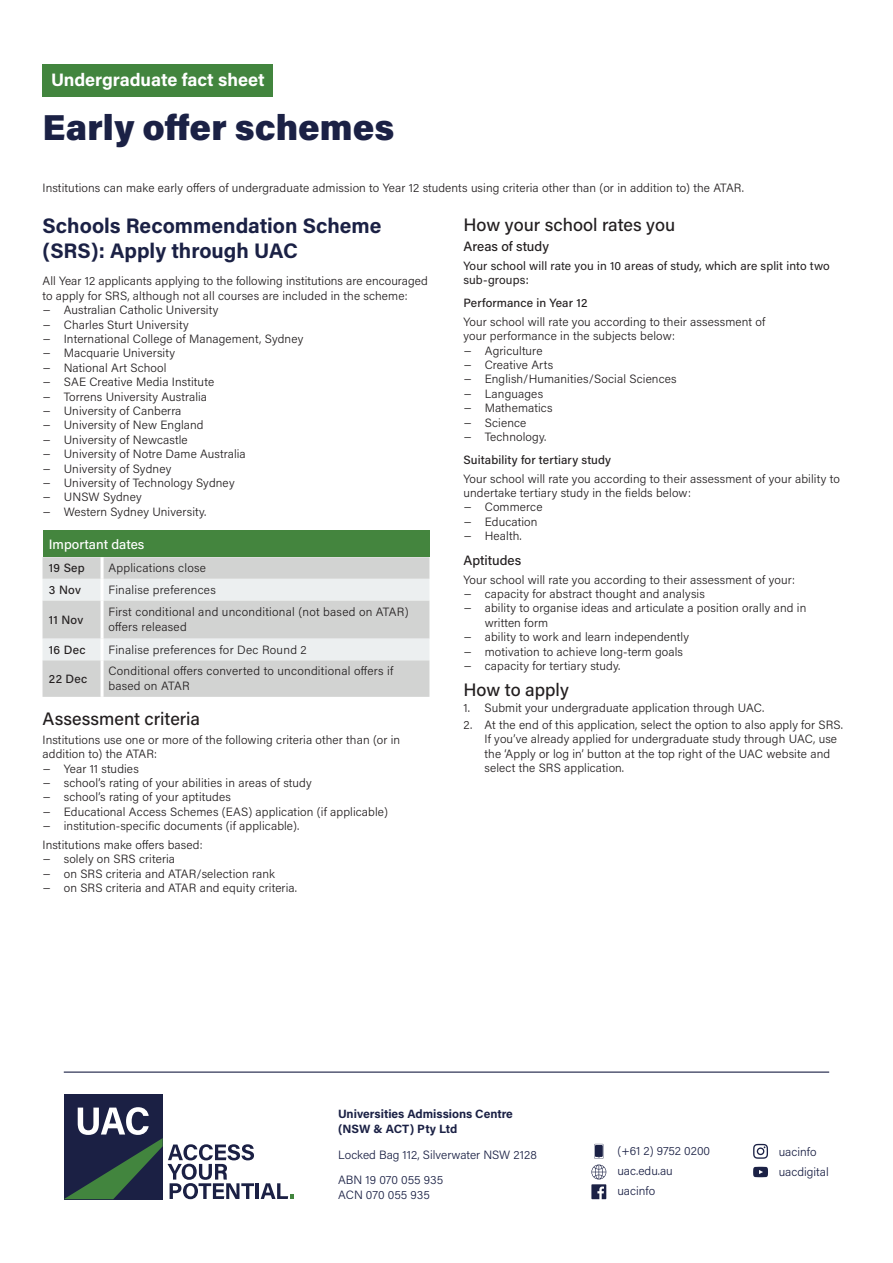
<style>
.page{position:relative;width:893px;height:1263px;background:#fff}
.page>*{position:absolute;margin:0;border:0;box-sizing:border-box;transform-origin:0 0}
.Heading_1{font:900 36px "Acumin Pro";color:#1b2145}
.Heading_2{font:700 21px/25.2px "Acumin Pro";color:#1b2145}
.Heading_3{font:500 18px "Acumin Pro";color:#231f20}
.t1{font:700 18px "Acumin Pro";color:#fff}
.Heading_5{font:500 13.5px "Acumin Pro";color:#231f20}
.Table_Heading_1{font:500 13.5px "Acumin Pro";color:#fff}
.Numbered_List{font:300 12px/14.4px "Acumin Pro";letter-spacing:.01em;color:#231f20}
.Body-before_Bullet_1{font:300 12px/14.4px "Acumin Pro";letter-spacing:.01em;color:#231f20}
.Table_Body_L{font:300 12px/15px "Acumin Pro";letter-spacing:.02em;color:#231f20}
.Intro{font:300 12px "Acumin Pro";letter-spacing:.01em;color:#231f20}
.t2{font:300 12px/20px "Acumin Pro";color:#1b2145}
.Body{font:12px/14.4px "Acumin Pro";letter-spacing:.01em;color:#231f20}
.Body-2{font:500 12px "Acumin Pro";letter-spacing:.01em;color:#231f20}
.t3{font:700 12px/15px "Acumin Pro";color:#1b2145}
.Table_Body_L-2{font:500 12px "Acumin Pro";letter-spacing:.02em;color:#231f20}
</style>
<div class="page">
<div style="left:43px;top:64px;width:230px;height:33px;background:#42853e"></div>
<svg style="left:753px;top:1167px;width:15px;height:10px"></svg>
<svg style="left:753px;top:1144px;width:15px;height:15px"></svg>
<svg style="left:591px;top:1144px;width:15px;height:55px"></svg>
<div style="left:64px;top:1094px;width:99px;height:105px;background:#1b2044"></div>
<svg style="left:64px;top:1107px;width:190px;height:92px"></svg>
<hr style="left:256px;top:1183px;width:3px;height:16px;background:#1b2044">
<svg style="left:261px;top:1183px;width:32px;height:16px"></svg>
<hr style="left:64px;top:1071px;width:765px;height:2px;background:#1b2145">
<div style="left:43px;top:530px;width:386px;height:27px;background:#44853e"></div>
<div style="left:43px;top:557px;width:386px;height:140px;background:#d2d3d2"></div>
<svg style="left:43px;top:579px;width:386px;height:81px"></svg>
<hr style="left:101px;top:557px;width:3px;height:22px;background:#fff">
<hr style="left:101px;top:579px;width:3px;height:21px;background:#fff">
<hr style="left:101px;top:600px;width:3px;height:39px;background:#fff">
<hr style="left:101px;top:639px;width:3px;height:21px;background:#fff">
<hr style="left:101px;top:660px;width:3px;height:37px;background:#fff">
<h3 class="t1" style="left:51px;top:67px;width:215px">Undergraduate fact sheet</h3>
<p class="Heading_1" style="left:43px;top:102px;width:353px">Early offer schemes</p>
<p class="Intro" style="left:43px;top:180px;width:703px">Institutions can make early offers of undergraduate admission to Year 12 students using criteria other than (or in addition to) the ATAR.</p>
<p class="Heading_2" style="left:43px;top:212px;width:341px">Schools Recommendation Scheme (SRS): Apply through UAC</p>
<p class="Body-before_Bullet_1" style="left:43px;top:273px;width:387px">All Year 12 applicants applying to the following institutions are encouraged to apply for SRS, although not all courses are included in the scheme:</p>
<p class="Numbered_List" style="left:43px;top:302px;width:177px">− Australian Catholic University</p>
<p class="Numbered_List" style="left:43px;top:317px;width:148px">− Charles Sturt University</p>
<p class="Numbered_List" style="left:43px;top:331px;width:262px">− International College of Management, Sydney</p>
<p class="Numbered_List" style="left:43px;top:345px;width:134px">− Macquarie University</p>
<p class="Numbered_List" style="left:43px;top:360px;width:126px">− National Art School</p>
<p class="Numbered_List" style="left:43px;top:374px;width:173px">− SAE Creative Media Institute</p>
<p class="Numbered_List" style="left:43px;top:389px;width:166px">− Torrens University Australia</p>
<p class="Numbered_List" style="left:43px;top:403px;width:140px">− University of Canberra</p>
<p class="Numbered_List" style="left:43px;top:417px;width:163px">− University of New England</p>
<p class="Numbered_List" style="left:43px;top:432px;width:147px">− University of Newcastle</p>
<p class="Numbered_List" style="left:43px;top:446px;width:205px">− University of Notre Dame Australia</p>
<p class="Numbered_List" style="left:43px;top:461px;width:130px">− University of Sydney</p>
<p class="Numbered_List" style="left:43px;top:475px;width:194px">− University of Technology Sydney</p>
<p class="Numbered_List" style="left:43px;top:489px;width:101px">− UNSW Sydney</p>
<p class="Numbered_List" style="left:43px;top:504px;width:165px">− Western Sydney University.</p>
<p class="Table_Heading_1" style="left:49px;top:535px;width:97px">Important dates</p>
<p class="Table_Body_L-2" style="left:49px;top:560px;width:37px">19 Sep</p>
<p class="Table_Body_L" style="left:108px;top:560px;width:99px">Applications close</p>
<p class="Table_Body_L-2" style="left:49px;top:581px;width:34px">3 Nov</p>
<p class="Table_Body_L" style="left:108px;top:582px;width:109px">Finalise preferences</p>
<p class="Table_Body_L-2" style="left:49px;top:611px;width:36px">11 Nov</p>
<p class="Table_Body_L" style="left:108px;top:604px;width:302px">First conditional and unconditional (not based on ATAR) offers released</p>
<p class="Table_Body_L-2" style="left:49px;top:641px;width:38px">16 Dec</p>
<p class="Table_Body_L" style="left:108px;top:642px;width:200px">Finalise preferences for Dec Round 2</p>
<p class="Table_Body_L-2" style="left:49px;top:670px;width:40px">22 Dec</p>
<p class="Table_Body_L" style="left:108px;top:663px;width:286px">Conditional offers converted to unconditional offers if based on ATAR</p>
<p class="Heading_3" style="left:43px;top:706px;width:159px">Assessment criteria</p>
<p class="Body-before_Bullet_1" style="left:43px;top:732px;width:359px">Institutions use one or more of the following criteria other than (or in addition to) the ATAR:</p>
<p class="Numbered_List" style="left:43px;top:761px;width:98px">− Year 11 studies</p>
<p class="Numbered_List" style="left:43px;top:775px;width:271px">− school’s rating of your abilities in areas of study</p>
<p class="Numbered_List" style="left:43px;top:790px;width:190px">− school’s rating of your aptitudes</p>
<p class="Numbered_List" style="left:43px;top:804px;width:347px">− Educational Access Schemes (EAS) application (if applicable)</p>
<p class="Numbered_List" style="left:43px;top:818px;width:258px">− institution-specific documents (if applicable).</p>
<p class="Body-before_Bullet_1" style="left:43px;top:837px;width:162px">Institutions make offers based:</p>
<p class="Numbered_List" style="left:43px;top:851px;width:134px">− solely on SRS criteria</p>
<p class="Numbered_List" style="left:43px;top:866px;width:234px">− on SRS criteria and ATAR/selection rank</p>
<p class="Numbered_List" style="left:43px;top:880px;width:256px">− on SRS criteria and ATAR and equity criteria.</p>
<p class="Heading_3" style="left:463px;top:212px;width:213px">How your school rates you</p>
<p class="Heading_5" style="left:463px;top:237px;width:87px">Areas of study</p>
<p class="Body" style="left:463px;top:258px;width:368px">Your school will rate you in 10 areas of study, which are split into two sub-groups:</p>
<p class="Body-2" style="left:463px;top:295px;width:125px">Performance in Year 12</p>
<p class="Body-before_Bullet_1" style="left:463px;top:314px;width:303px">Your school will rate you according to their assessment of your performance in the subjects below:</p>
<p class="Numbered_List" style="left:463px;top:343px;width:80px">− Agriculture</p>
<p class="Numbered_List" style="left:463px;top:357px;width:91px">− Creative Arts</p>
<p class="Numbered_List" style="left:463px;top:372px;width:215px">− English/Humanities/Social Sciences</p>
<p class="Numbered_List" style="left:463px;top:386px;width:81px">− Languages</p>
<p class="Numbered_List" style="left:463px;top:400px;width:91px">− Mathematics</p>
<p class="Numbered_List" style="left:463px;top:415px;width:64px">− Science</p>
<p class="Numbered_List" style="left:463px;top:429px;width:84px">− Technology.</p>
<p class="Body-2" style="left:463px;top:451px;width:149px">Suitability for tertiary study</p>
<p class="Body-before_Bullet_1" style="left:463px;top:471px;width:378px">Your school will rate you according to their assessment of your ability to undertake tertiary study in the fields below:</p>
<p class="Numbered_List" style="left:463px;top:500px;width:81px">− Commerce</p>
<p class="Numbered_List" style="left:463px;top:514px;width:76px">− Education</p>
<p class="Numbered_List" style="left:463px;top:528px;width:60px">− Health.</p>
<p class="Heading_5" style="left:463px;top:551px;width:59px">Aptitudes</p>
<p class="Body-before_Bullet_1" style="left:463px;top:572px;width:333px">Your school will rate you according to their assessment of your:</p>
<p class="Numbered_List" style="left:463px;top:586px;width:243px">− capacity for abstract thought and analysis</p>
<p class="Numbered_List" style="left:485px;top:601px;width:323px;text-indent:-21px">− ability to organise ideas and articulate a position orally and in written form</p>
<p class="Numbered_List" style="left:463px;top:629px;width:227px">− ability to work and learn independently</p>
<p class="Numbered_List" style="left:463px;top:644px;width:221px">− motivation to achieve long-term goals</p>
<p class="Numbered_List" style="left:463px;top:658px;width:158px">− capacity for tertiary study.</p>
<p class="Heading_3" style="left:463px;top:677px;width:107px">How to apply</p>
<p class="Numbered_List" style="left:463px;top:700px;width:302px">1. Submit your undergraduate application through UAC.</p>
<p class="Numbered_List" style="left:484px;top:717px;width:360px;text-indent:-21px">2. At the end of this application, select the option to also apply for SRS.<br>If you’ve already applied for undergraduate study through UAC, use the ‘Apply or log in’ button at the top right of the UAC website and select the SRS application.</p>
<p class="t3" style="left:338px;top:1106px;width:176px">Universities Admissions Centre (NSW &amp; ACT) Pty Ltd</p>
<p class="t2" style="left:338px;top:1141px;width:200px;line-height:25.7px">Locked Bag 112, Silverwater NSW 2128<br>ABN 19 070 055 935</p>
<p class="t2" style="left:338px;top:1184px;width:93px">ACN 070 055 935</p>
<p class="t2" style="left:617px;top:1140px;width:94px">(+61 2) 9752 0200 uac.edu.au uacinfo</p>
<p class="t2" style="left:779px;top:1142px;width:52px">uacinfo uacdigital</p>
</div>
